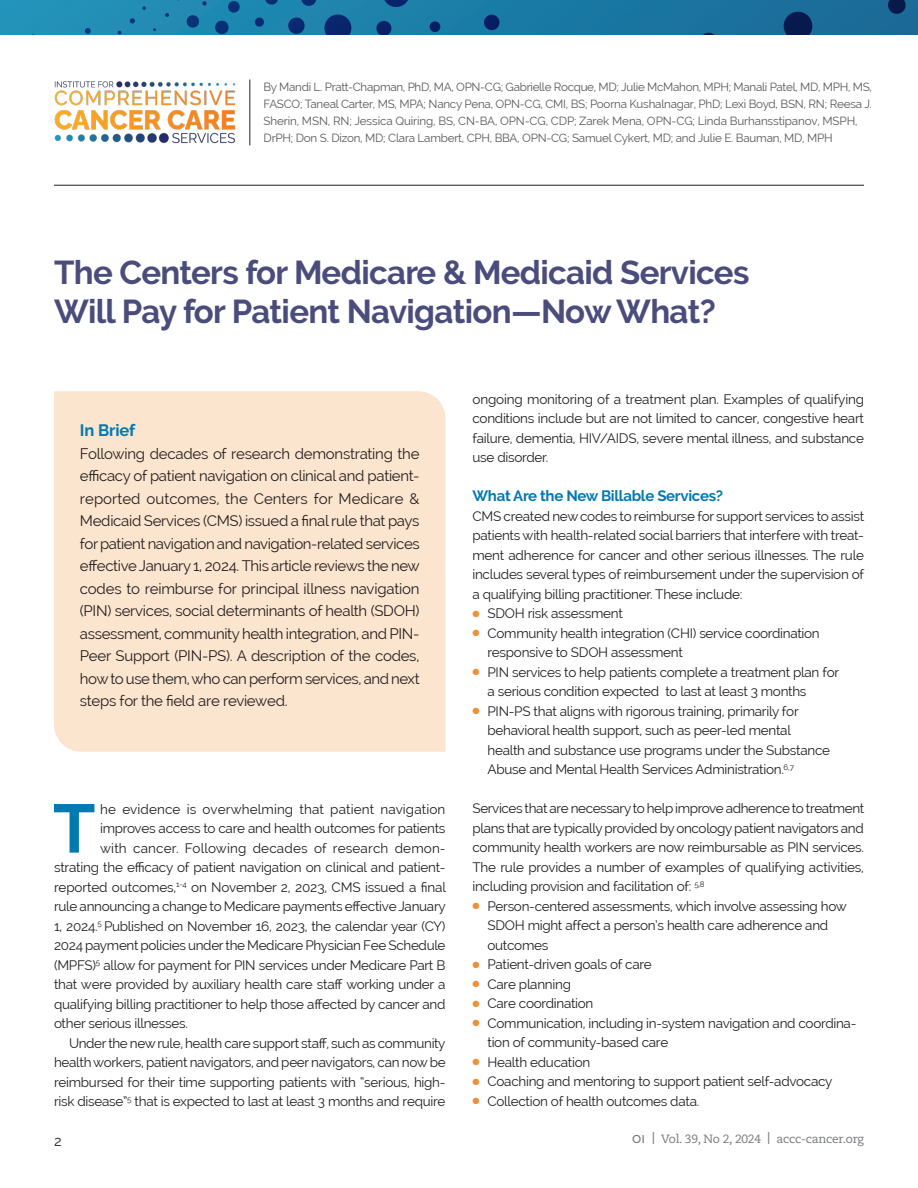
<style>
.page{position:relative;width:918px;height:1188px;background:#fff}
.page>*{position:absolute;margin:0;border:0;box-sizing:border-box;transform-origin:0 0}
._1st_paragraph_with_drop_cap{font:700 68.4px "Raleway";color:#007ab0}
.Main_Head_in_White{font:700 33px/39px "Raleway";letter-spacing:-.02em;color:#4a4c7c}
.Subhead{font:700 16.5px "Raleway";letter-spacing:-.01em;color:#007ab0}
.Text_NO_INDENT{font:15px/22.5px "Raleway";letter-spacing:-.03em;color:#231f20;text-align:justify}
.Subhead-2{font:700 15px "Raleway";letter-spacing:-.02em;color:#007ab0}
.t1{font:14.25px "Raleway";color:#231f20}
.Bulleted_Text{font:13.5px/19.5px "Raleway";letter-spacing:-.02em;color:#231f20}
.Text_NO_INDENT-2{font:13.5px/19.5px "Raleway";letter-spacing:-.02em;color:#231f20;text-align:justify}
._1st_paragraph_with_drop_cap-2{font:13.5px "Raleway";letter-spacing:-.02em;color:#231f20}
.Text_Indent{font:13.5px/19.5px "Raleway";letter-spacing:-.02em;color:#231f20;text-align:justify}
._1st_paragraph_with_drop_cap-3{font:13.5px "Raleway";letter-spacing:.01em;color:#231f20}
.t2{font:12px "Caecilia LT Pro 55 Roman";letter-spacing:-.02em;color:#76787b}
.Text_NO_INDENT-3{font:11.7px/17.2px "Raleway";letter-spacing:-.02em;color:#57585a}
.s1{color:#ee9037}
.s2{font-family:"Proxima Nova";font-weight:500}
.s3{font-family:"Caecilia LT Pro 75";font-weight:700}
</style>
<div class="page">
<div style="left:54px;top:391px;width:392px;height:361px;background:#fce5ce"></div>
<img style="left:54px;top:81px;width:182px;height:63px">
<hr style="left:54px;top:185px;width:810px;height:1px;background:#231f20">
<hr style="left:250px;top:80px;width:1px;height:65px;background:#231f20">
<div style="left:0;top:0;width:918px;height:34px;background:linear-gradient(to right,#2293ba,#186895)"></div>
<svg style="left:214px;top:20px;width:15px;height:14px"></svg>
<svg style="left:227px;top:0;width:13px;height:13px"></svg>
<svg style="left:186px;top:14px;width:14px;height:15px"></svg>
<svg style="left:202px;top:1px;width:5px;height:5px"></svg>
<svg style="left:165px;top:13px;width:4px;height:4px"></svg>
<svg style="left:130px;top:18px;width:5px;height:6px"></svg>
<svg style="left:142px;top:6px;width:4px;height:4px"></svg>
<svg style="left:84px;top:28px;width:7px;height:6px"></svg>
<svg style="left:483px;top:14px;width:17px;height:17px"></svg>
<div style="left:430px;top:21px;width:10px;height:11px;background:#071e66;border-radius:50%"></div>
<svg style="left:375px;top:20px;width:17px;height:14px"></svg>
<svg style="left:381px;top:0;width:31px;height:9px"></svg>
<svg style="left:323px;top:13px;width:30px;height:21px"></svg>
<svg style="left:287px;top:16px;width:19px;height:18px"></svg>
<svg style="left:300px;top:0;width:17px;height:7px"></svg>
<svg style="left:254px;top:17px;width:11px;height:10px"></svg>
<svg style="left:264px;top:0;width:15px;height:5px"></svg>
<svg style="left:887px;top:0;width:20px;height:15px"></svg>
<svg style="left:782px;top:10px;width:32px;height:24px"></svg>
<svg style="left:699px;top:32px;width:19px;height:2px"></svg>
<p class="Text_NO_INDENT-3" style="left:264px;top:78px;width:610px">By Mandi L. Pratt-Chapman, PhD, MA, OPN-CG; Gabrielle Rocque, MD; Julie McMahon, MPH; Manali Patel, MD, MPH, MS, FASCO; Taneal Carter, MS, MPA; Nancy Pena, OPN-CG, CMI, BS; Poorna Kushalnagar, PhD; Lexi Boyd, BSN, RN; Reesa J.<br>Sherin, MSN, RN; Jessica Quiring, BS, CN-BA, OPN-CG, CDP; Zarek Mena, OPN-CG; Linda Burhansstipanov, MSPH, DrPH; Don S. Dizon, MD; Clara Lambert, CPH, BBA, OPN-CG; Samuel Cykert, MD; and Julie E. Bauman, MD, MPH</p>
<p class="Main_Head_in_White" style="left:54px;top:253px;width:697px">The Centers for Medicare &amp; Medicaid Services<br>Will Pay for Patient Navigation—Now What?</p>
<p class="Subhead" style="left:80px;top:421px;width:57px">In Brief</p>
<p class="Text_NO_INDENT" style="left:80px;top:442px;width:341px">Following decades of research demonstrating the efficacy of patient navigation on clinical and patient&shy;reported outcomes, the Centers for Medicare &amp; Medicaid Services (CMS) issued a final rule that pays for patient navigation and navigation-related services effective January 1, 2024. This article reviews the new codes to reimburse for principal illness navigation (PIN) services, social determinants of health (SDOH) assessment, community health integration, and PIN-Peer Support (PIN-PS). A description of the codes, how to use them, who can perform services, and next steps for the field are reviewed.</p>
<p class="_1st_paragraph_with_drop_cap" style="left:53px;top:789px;width:44px">T</p>
<p class="_1st_paragraph_with_drop_cap-3" style="left:100px;top:801px;width:347px">he evidence is overwhelming that patient navigation</p>
<p class="_1st_paragraph_with_drop_cap-2" style="left:100px;top:821px;width:347px">improves access to care and health outcomes for patients</p>
<p class="_1st_paragraph_with_drop_cap-3" style="left:100px;top:840px;width:347px">with cancer. Following decades of research demon-</p>
<p class="_1st_paragraph_with_drop_cap-2" style="left:54px;top:860px;width:393px">strating the efficacy of patient navigation on clinical and patient-</p>
<p class="_1st_paragraph_with_drop_cap-2" style="left:54px;top:879px;width:393px">reported outcomes,<sup>1-4</sup> on November 2, 2023, CMS issued a final</p>
<p class="_1st_paragraph_with_drop_cap-2" style="left:54px;top:899px;width:393px">rule announcing a change to Medicare payments effective January</p>
<p class="_1st_paragraph_with_drop_cap-2" style="left:54px;top:918px;width:393px">1, 2024.<sup>5</sup> Published on November 16, 2023, the calendar year (CY)</p>
<p class="_1st_paragraph_with_drop_cap-2" style="left:54px;top:938px;width:393px">2024 payment policies under the Medicare Physician Fee Schedule</p>
<p class="_1st_paragraph_with_drop_cap-2" style="left:54px;top:957px;width:393px">(MPFS)<sup>5</sup> allow for payment for PIN services under Medicare Part B</p>
<p class="_1st_paragraph_with_drop_cap-2" style="left:54px;top:977px;width:393px">that were provided by auxiliary health care staff working under a</p>
<p class="_1st_paragraph_with_drop_cap-2" style="left:54px;top:996px;width:393px">qualifying billing practitioner to help those affected by cancer and</p>
<p class="_1st_paragraph_with_drop_cap-2" style="left:54px;top:1016px;width:135px">other serious illnesses.</p>
<p class="Text_Indent" style="left:54px;top:1033px;width:393px;text-indent:15px">Under the new rule, health care support staff, such as community health workers, patient navigators, and peer navigators, can now be reimbursed for their time supporting patients with “serious, high&shy;risk disease”<sup>5</sup> that is expected to last at least 3 months and require</p>
<p class="Text_Indent" style="left:472px;top:389px;width:393px">ongoing monitoring of a treatment plan. Examples of qualifying conditions include but are not limited to cancer, congestive heart failure, dementia, HIV/AIDS, severe mental illness, and substance use disorder.</p>
<p class="Subhead-2" style="left:472px;top:487px;width:252px">What Are the New Billable Services?</p>
<p class="Text_NO_INDENT-2" style="left:472px;top:506px;width:393px">CMS created new codes to reimburse for support services to assist patients with health-related social barriers that interfere with treat&shy;ment adherence for cancer and other serious illnesses. The rule includes several types of reimbursement under the supervision of a qualifying billing practitioner. These include:</p>
<p class="Bulleted_Text" style="left:472px;top:604px;width:152px"><span class="s1">●</span> SDOH risk assessment</p>
<p class="Bulleted_Text" style="left:488px;top:623px;width:334px;text-indent:-15px"><span class="s1">●</span> Community health integration (CHI) service coordination responsive to SDOH assessment</p>
<p class="Bulleted_Text" style="left:488px;top:662px;width:353px;text-indent:-15px"><span class="s1">●</span> PIN services to help patients complete a treatment plan for a serious condition expected to last at least 3 months</p>
<p class="Bulleted_Text" style="left:488px;top:701px;width:344px;text-indent:-15px"><span class="s1">●</span> PIN-PS that aligns with rigorous training, primarily for behavioral health support, such as peer-led mental health and substance use programs under the Substance Abuse and Mental Health Services Administration.<sup>6,7</sup></p>
<p class="Text_NO_INDENT-2" style="left:472px;top:799px;width:393px">Services that are necessary to help improve adherence to treatment plans that are typically provided by oncology patient navigators and community health workers are now reimbursable as PIN services.<br>The rule provides a number of examples of qualifying activities, including provision and facilitation of: <sup>5,8</sup></p>
<p class="Bulleted_Text" style="left:488px;top:896px;width:361px;text-indent:-15px"><span class="s1">●</span> Person-centered assessments, which involve assessing how<br>SDOH might affect a person’s health care adherence and outcomes</p>
<p class="Bulleted_Text" style="left:472px;top:955px;width:181px"><span class="s1">●</span> Patient-driven goals of care</p>
<p class="Bulleted_Text" style="left:472px;top:974px;width:100px"><span class="s1">●</span> Care planning</p>
<p class="Bulleted_Text" style="left:472px;top:994px;width:122px"><span class="s1">●</span> Care coordination</p>
<p class="Bulleted_Text" style="left:472px;top:1013px;width:385px"><span class="s1">●</span> Communication, including in-system navigation and coordina-</p>
<p class="Bulleted_Text" style="left:487px;top:1033px;width:182px">tion of community-based care</p>
<p class="Bulleted_Text" style="left:472px;top:1052px;width:119px"><span class="s1">●</span> Health education</p>
<p class="Bulleted_Text" style="left:472px;top:1072px;width:362px"><span class="s1">●</span> Coaching and mentoring to support patient self-advocacy</p>
<p class="Bulleted_Text" style="left:472px;top:1091px;width:228px"><span class="s1">●</span> Collection of health outcomes data.</p>
<p class="t1" style="left:54px;top:1132px;width:9px">2</p>
<p class="t2" style="left:632px;top:1131px;width:233px"><span class="s2">OI</span> <span class="s3">|</span> Vol. 39, No 2, 2024 <span class="s3">|</span> accc-cancer.org</p>
</div>
